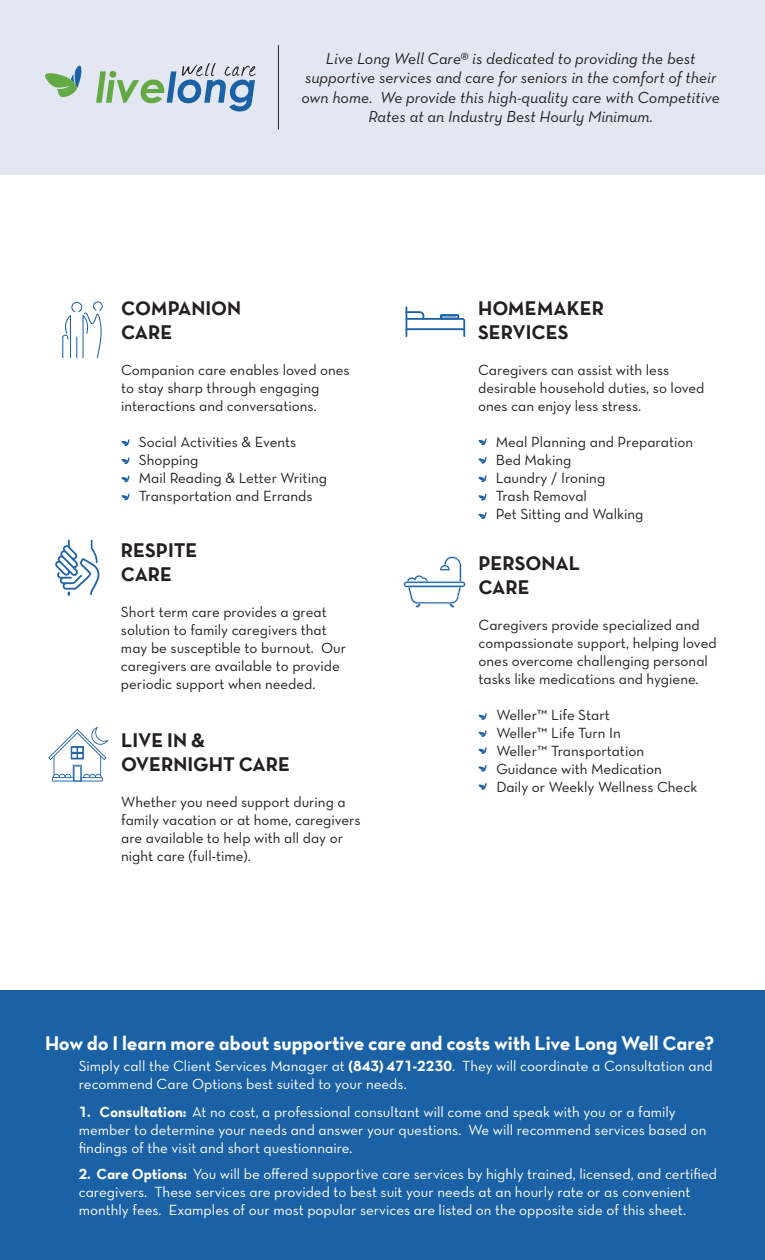
<style>
.page{position:relative;width:765px;height:1260px;background:#fff}
.page>*{position:absolute;margin:0;border:0;box-sizing:border-box;transform-origin:0 0}
.t1{font:20px "Neutra Text TF Bold Alt";color:#231f20}
.t2{font:20px "Neutra Text TF Bold Alt";letter-spacing:-.005em;color:#fff}
.t3{font:italic 16.25px/19.5px "Neutra Text";color:#231f20;text-align:center}
.t4{font:15px/18px "Neutra Text Book Alt";color:#231f20}
.t5{font:15px/18px "Neutra Text Book Alt";color:#fff}
.s1{font-family:"Neutra Text TF Bold Alt"}
</style>
<div class="page">
<div style="left:0;top:990px;width:765px;height:270px;background:#1a61a6"></div>
<svg style="left:478px;top:713px;width:9px;height:7px"></svg>
<svg style="left:478px;top:747px;width:9px;height:7px"></svg>
<svg style="left:478px;top:730px;width:9px;height:7px"></svg>
<svg style="left:478px;top:764px;width:9px;height:8px"></svg>
<svg style="left:478px;top:783px;width:9px;height:7px"></svg>
<svg style="left:404px;top:556px;width:62px;height:52px"></svg>
<svg style="left:55px;top:540px;width:44px;height:56px"></svg>
<svg style="left:121px;top:475px;width:9px;height:8px"></svg>
<svg style="left:121px;top:493px;width:9px;height:8px"></svg>
<svg style="left:121px;top:439px;width:9px;height:7px"></svg>
<svg style="left:121px;top:457px;width:9px;height:7px"></svg>
<svg style="left:62px;top:301px;width:41px;height:57px"></svg>
<svg style="left:48px;top:727px;width:61px;height:55px"></svg>
<svg style="left:478px;top:475px;width:9px;height:8px"></svg>
<svg style="left:478px;top:493px;width:9px;height:8px"></svg>
<svg style="left:478px;top:512px;width:9px;height:7px"></svg>
<svg style="left:478px;top:438px;width:9px;height:8px"></svg>
<svg style="left:478px;top:456px;width:9px;height:8px"></svg>
<svg style="left:405px;top:307px;width:60px;height:30px"></svg>
<div style="left:406px;top:329px;width:59px;height:1px;border:1px solid #1a61a6"></div>
<div style="left:0;top:0;width:765px;height:175px;background:#e3e7f2"></div>
<svg style="left:96px;top:63px;width:160px;height:49px"></svg>
<svg style="left:45px;top:65px;width:37px;height:33px"></svg>
<hr style="left:278px;top:45px;width:1px;height:85px;background:#231f20">
<p class="t3" style="left:302px;top:48px;width:420px">Live Long Well Care® is dedicated to providing the best supportive services and care for seniors in the comfort of their own home. We provide this high-quality care with Competitive Rates at an Industry Best Hourly Minimum.</p>
<p class="t1" style="left:121px;top:296px;width:122px">COMPANION</p>
<p class="t1" style="left:121px;top:320px;width:53px">CARE</p>
<p class="t4" style="left:121px;top:361px;width:230px">Companion care enables loved ones to stay sharp through engaging interactions and conversations.</p>
<p class="t4" style="left:139px;top:433px;width:159px">Social Activities &amp; Events</p>
<p class="t4" style="left:139px;top:451px;width:61px">Shopping</p>
<p class="t4" style="left:139px;top:469px;width:190px">Mail Reading &amp; Letter Writing</p>
<p class="t4" style="left:139px;top:487px;width:175px">Transportation and Errands</p>
<p class="t1" style="left:121px;top:538px;width:78px">RESPITE</p>
<p class="t1" style="left:121px;top:562px;width:53px">CARE</p>
<p class="t4" style="left:121px;top:602px;width:227px">Short term care provides a great solution to family caregivers that may be susceptible to burnout. Our caregivers are available to provide periodic support when needed.</p>
<p class="t1" style="left:121px;top:728px;width:85px">LIVE IN &amp;</p>
<p class="t1" style="left:121px;top:752px;width:170px">OVERNIGHT CARE</p>
<p class="t4" style="left:121px;top:793px;width:241px">Whether you need support during a family vacation or at home, caregivers are available to help with all day or night care (full-time).</p>
<p class="t1" style="left:478px;top:296px;width:127px">HOMEMAKER</p>
<p class="t1" style="left:478px;top:320px;width:92px">SERVICES</p>
<p class="t4" style="left:478px;top:361px;width:228px">Caregivers can assist with less desirable household duties, so loved ones can enjoy less stress.</p>
<p class="t4" style="left:496px;top:433px;width:199px">Meal Planning and Preparation</p>
<p class="t4" style="left:496px;top:451px;width:77px">Bed Making</p>
<p class="t4" style="left:496px;top:469px;width:111px">Laundry / Ironing</p>
<p class="t4" style="left:496px;top:487px;width:93px">Trash Removal</p>
<p class="t4" style="left:496px;top:505px;width:149px">Pet Sitting and Walking</p>
<p class="t1" style="left:479px;top:551px;width:103px">PERSONAL</p>
<p class="t1" style="left:479px;top:575px;width:53px">CARE</p>
<p class="t4" style="left:479px;top:616px;width:240px">Caregivers provide specialized and compassionate support, helping loved ones overcome challenging personal tasks like medications and hygiene.</p>
<p class="t4" style="left:496px;top:706px;width:115px">Weller™ Life Start</p>
<p class="t4" style="left:496px;top:724px;width:126px">Weller™ Life Turn In</p>
<p class="t4" style="left:496px;top:742px;width:149px">Weller™ Transportation</p>
<p class="t4" style="left:496px;top:760px;width:167px">Guidance with Medication</p>
<p class="t4" style="left:496px;top:778px;width:202px">Daily or Weekly Wellness Check</p>
<p class="t2" style="left:45px;top:1030px;width:671px">How do I learn more about supportive care and costs with Live Long Well Care?</p>
<p class="t5" style="left:79px;top:1056px;width:636px">Simply call the Client Services Manager at <span class="s1">(843) 471-2230</span>. They will coordinate a Consultation and recommend Care Options best suited to your needs.</p>
<p class="t5" style="left:79px;top:1103px;width:629px"><span class="s1">1. Consultation:</span> At no cost, a professional consultant will come and speak with you or a family member to determine your needs and answer your questions. We will recommend services based on findings of the visit and short questionnaire.</p>
<p class="t5" style="left:79px;top:1165px;width:640px"><span class="s1">2. Care Options:</span> You will be offered supportive care services by highly trained, licensed, and certified caregivers. These services are provided to best suit your needs at an hourly rate or as convenient monthly fees. Examples of our most popular services are listed on the opposite side of this sheet.</p>
</div>
